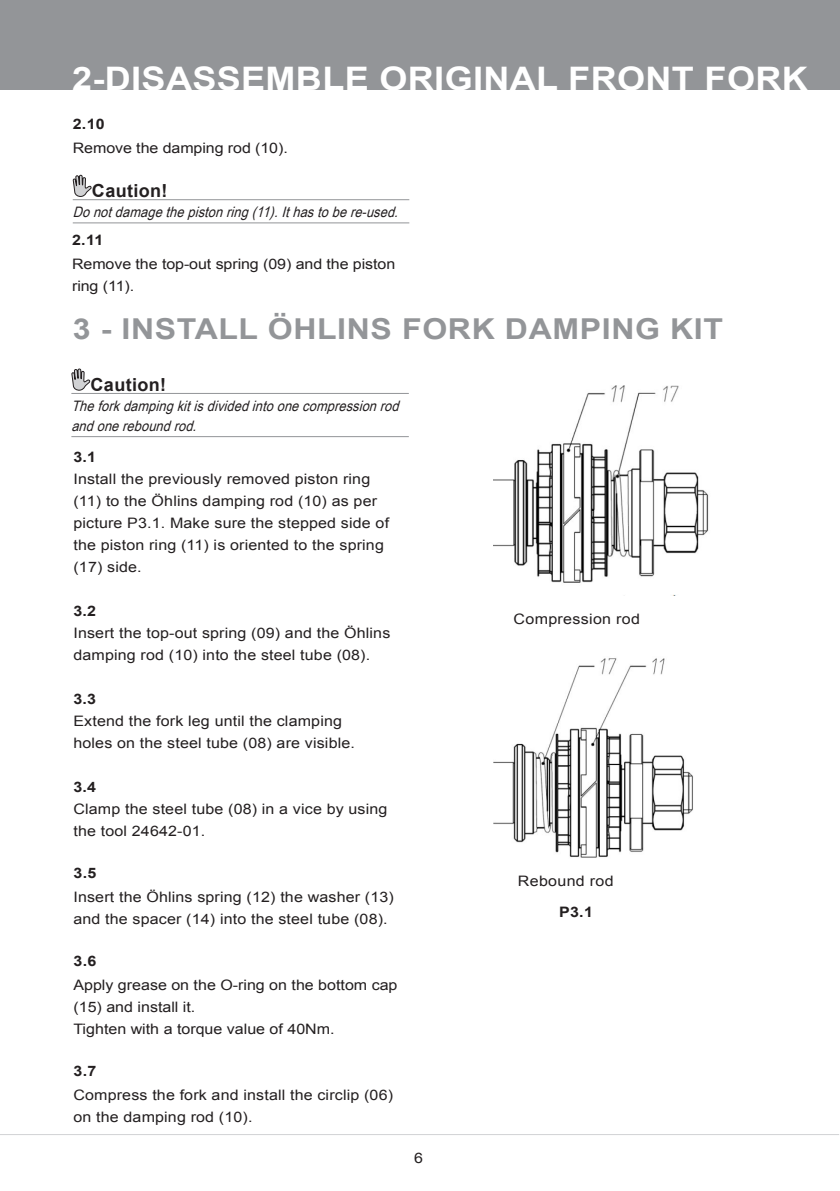
<style>
.page{position:relative;width:840px;height:1191px;background:#fff}
.page>*{position:absolute;margin:0;border:0;box-sizing:border-box;transform-origin:0 0}
._3_Header_Page_heade{font:700 32.4px "Arial";letter-spacing:.01em;color:#fff;scale:1.11 1}
._4_Header_Page_heade{font:700 28.8px "Arial";letter-spacing:.02em;color:#939598;scale:1.11 1}
._5_WARNING_CAUTION_N{font:700 18px "Arial";letter-spacing:.02em;color:#231f20}
._6_Body_type{font:14.4px/22px "Arial";letter-spacing:.01em;color:#231f20;scale:1.11 1}
._9_Body_Type_Italic{font:italic 14.4px/20px "Arial Narrow";color:#231f20;scale:1.08 1}
._6_Body_type-2{font:700 14.4px "Arial";color:#231f20;scale:1.11 1}
.s1{font-weight:700}
</style>
<div class="page">
<img style="left:493px;top:658px;width:200px;height:200px">
<img style="left:493px;top:385px;width:216px;height:210px">
<div style="left:0;top:0;width:839px;height:90px;background:#939598"></div>
<hr style="left:0;top:1134px;width:838px;height:1px;background:#d1d2d4">
<hr style="left:73px;top:199px;width:336px;height:1px;background:#939598">
<hr style="left:73px;top:222px;width:336px;height:1px;background:#939598">
<svg style="left:73px;top:175px;width:19px;height:22px"></svg>
<hr style="left:71px;top:393px;width:337px;height:1px;background:#939598">
<hr style="left:71px;top:436px;width:337px;height:1px;background:#939598">
<svg style="left:71px;top:368px;width:19px;height:23px"></svg>
<p class="_3_Header_Page_heade" style="left:72px;top:57px;width:664px">2-DISASSEMBLE ORIGINAL FRONT FORK</p>
<p class="_6_Body_type-2" style="left:73px;top:114px;width:30px">2.10</p>
<p class="_6_Body_type" style="left:73px;top:137px;width:195px">Remove the damping rod (10).</p>
<p class="_5_WARNING_CAUTION_N" style="left:92px;top:179px;width:77px">Caution!</p>
<p class="_9_Body_Type_Italic" style="left:73px;top:201px;width:307px">Donotdamagethepistonring(11).Ithastobere-used.</p>
<p class="_6_Body_type-2" style="left:72px;top:230px;width:30px">2.11</p>
<p class="_6_Body_type" style="left:72px;top:253px;width:292px">Remove the top-out spring (09) and the piston ring (11).</p>
<p class="_4_Header_Page_heade" style="left:73px;top:310px;width:587px">3 - INSTALL ÖHLINS FORK DAMPING KIT</p>
<p class="_5_WARNING_CAUTION_N" style="left:91px;top:372px;width:77px">Caution!</p>
<p class="_9_Body_Type_Italic" style="left:71px;top:395px;width:309px">Theforkdampingkitisdividedintoonecompressionrod andonereboundrod.</p>
<p class="_6_Body_type" style="left:73px;top:446px;width:286px"><span class="s1">3.1<br></span>Install the previously removed piston ring (11) to the Öhlins damping rod (10) as per picture P3.1. Make sure the stepped side of the piston ring (11) is oriented to the spring (17) side.</p>
<p class="_6_Body_type" style="left:73px;top:600px;width:287px"><span class="s1">3.2<br></span>Insert the top-out spring (09) and the Öhlins damping rod (10) into the steel tube (08).</p>
<p class="_6_Body_type" style="left:73px;top:688px;width:255px"><span class="s1">3.3<br></span>Extend the fork leg until the clamping holes on the steel tube (08) are visible.</p>
<p class="_6_Body_type" style="left:73px;top:776px;width:284px"><span class="s1">3.4<br></span>Clamp the steel tube (08) in a vice by using the tool 24642-01.</p>
<p class="_6_Body_type" style="left:73px;top:861px;width:290px;line-height:24px"><span class="s1">3.5<br></span>Insert the Öhlins spring (12) the washer (13)</p>
<p class="_6_Body_type" style="left:73px;top:908px;width:284px">and the spacer (14) into the steel tube (08).</p>
<p class="_6_Body_type-2" style="left:73px;top:951px;width:22px">3.6</p>
<p class="_6_Body_type" style="left:73px;top:974px;width:293px">Apply grease on the O-ring on the bottom cap (15) and install it.<br>Tighten with a torque value of 40Nm.</p>
<p class="_6_Body_type" style="left:73px;top:1059px;width:289px;line-height:24px"><span class="s1">3.7<br></span>Compress the fork and install the circlip (06)</p>
<p class="_6_Body_type" style="left:73px;top:1106px;width:163px">on the damping rod (10).</p>
<p class="_6_Body_type" style="left:414px;top:1147px;width:10px">6</p>
<p class="_6_Body_type" style="left:513px;top:608px;width:115px">Compression rod</p>
<p class="_6_Body_type" style="left:517px;top:869px;width:88px">Rebound rod</p>
<p class="_6_Body_type-2" style="left:558px;top:902px;width:32px">P3.1</p>
</div>
